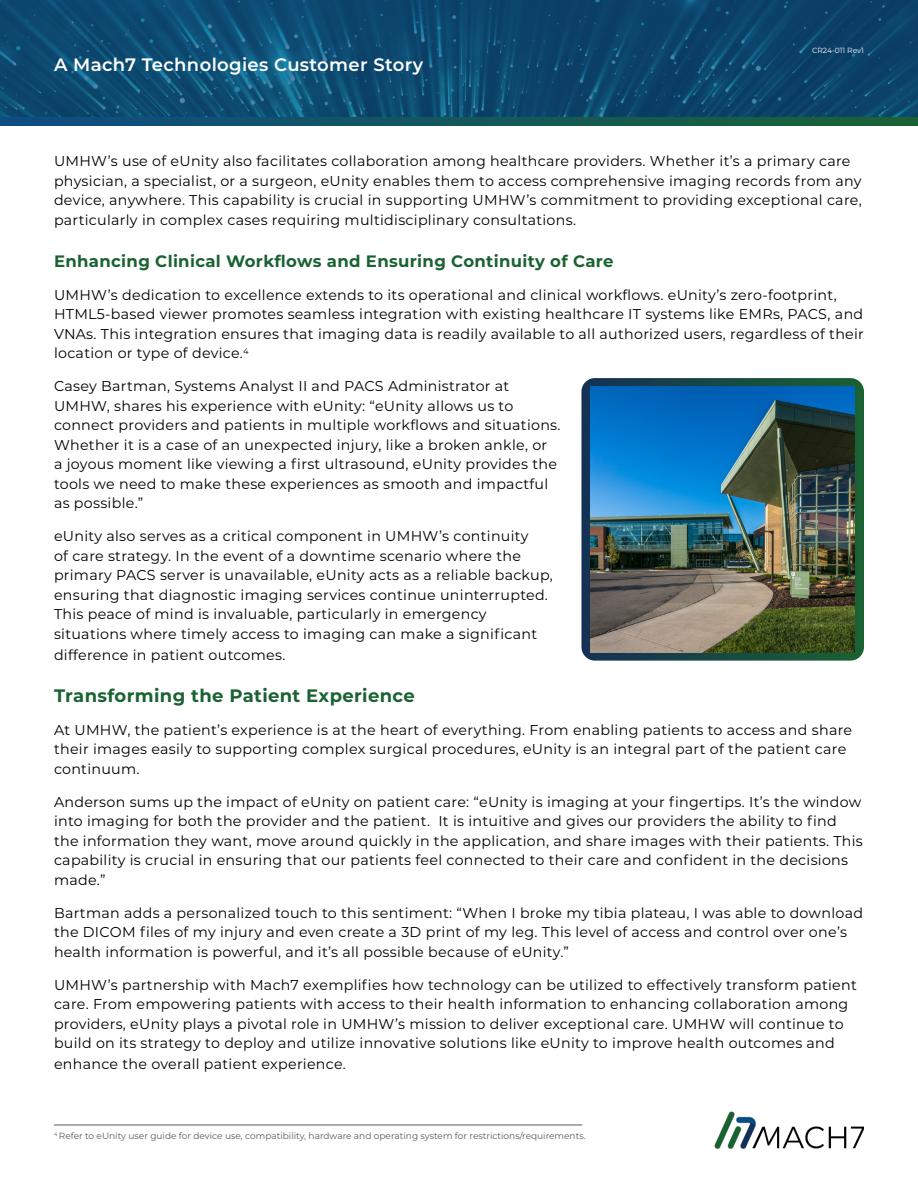
<style>
.page{position:relative;width:918px;height:1188px;background:#fff}
.page>*{position:absolute;margin:0;border:0;box-sizing:border-box;transform-origin:0 0}
.t1{font:700 18px "Montserrat";letter-spacing:.02em;color:#1a6232}
.t2{font:600 18px "Montserrat";letter-spacing:.02em;color:#fff}
.t3{font:700 16.5px "Montserrat";letter-spacing:.02em;color:#1a6232}
.t4{font:14.25px/19.5px "Montserrat";letter-spacing:.02em;color:#000}
.t5{font:9px "Montserrat";color:#58595b}
.t6{font:7.5px "Montserrat";color:#fff}
</style>
<div class="page">
<svg style="left:581px;top:378px;width:283px;height:283px;background:#24534d"></svg>
<img style="left:591px;top:386px;width:264px;height:266px">
<svg style="left:0;top:0;width:918px;height:118px;background:#0d4970"></svg>
<svg style="left:0;top:118px;width:918px;height:8px;background:#13565b"></svg>
<img style="left:715px;top:1111px;width:149px;height:37px">
<hr style="left:54px;top:1125px;width:528px;height:1px;background:#58595b">
<p class="t2" style="left:54px;top:52px;width:371px">A Mach7 Technologies Customer Story</p>
<p class="t6" style="left:812px;top:46px;width:53px">CR24-011 Rev1</p>
<p class="t4" style="left:54px;top:151px;width:809px">UMHW’s use of eUnity also facilitates collaboration among healthcare providers. Whether it’s a primary care physician, a specialist, or a surgeon, eUnity enables them to access comprehensive imaging records from any device, anywhere. This capability is crucial in supporting UMHW’s commitment to providing exceptional care, particularly in complex cases requiring multidisciplinary consultations.</p>
<p class="t3" style="left:54px;top:249px;width:561px">Enhancing Clinical Workflows and Ensuring Continuity of Care</p>
<p class="t4" style="left:54px;top:285px;width:812px">UMHW’s dedication to excellence extends to its operational and clinical workflows. eUnity’s zero-footprint, HTML5-based viewer promotes seamless integration with existing healthcare IT systems like EMRs, PACS, and VNAs. This integration ensures that imaging data is readily available to all authorized users, regardless of their location or type of device.<sup>4</sup></p>
<p class="t4" style="left:54px;top:376px;width:508px">Casey Bartman, Systems Analyst II and PACS Administrator at UMHW, shares his experience with eUnity: “eUnity allows us to connect providers and patients in multiple workflows and situations.<br>Whether it is a case of an unexpected injury, like a broken ankle, or<br>a joyous moment like viewing a first ultrasound, eUnity provides the tools we need to make these experiences as smooth and impactful as possible.”</p>
<p class="t4" style="left:54px;top:526px;width:500px">eUnity also serves as a critical component in UMHW’s continuity<br>of care strategy. In the event of a downtime scenario where the primary PACS server is unavailable, eUnity acts as a reliable backup, ensuring that diagnostic imaging services continue uninterrupted.<br>This peace of mind is invaluable, particularly in emergency situations where timely access to imaging can make a significant</p>
<p class="t4" style="left:54px;top:645px;width:233px">difference in patient outcomes.</p>
<p class="t1" style="left:54px;top:683px;width:362px">Transforming the Patient Experience</p>
<p class="t4" style="left:54px;top:720px;width:800px">At UMHW, the patient’s experience is at the heart of everything. From enabling patients to access and share their images easily to supporting complex surgical procedures, eUnity is an integral part of the patient care continuum.</p>
<p class="t4" style="left:54px;top:792px;width:810px">Anderson sums up the impact of eUnity on patient care: “eUnity is imaging at your fingertips. It’s the window into imaging for both the provider and the patient. It is intuitive and gives our providers the ability to find the information they want, move around quickly in the application, and share images with their patients. This capability is crucial in ensuring that our patients feel connected to their care and confident in the decisions made.”</p>
<p class="t4" style="left:54px;top:903px;width:811px">Bartman adds a personalized touch to this sentiment: “When I broke my tibia plateau, I was able to download the DICOM files of my injury and even create a 3D print of my leg. This level of access and control over one’s health information is powerful, and it’s all possible because of eUnity.”</p>
<p class="t4" style="left:54px;top:975px;width:804px">UMHW’s partnership with Mach7 exemplifies how technology can be utilized to effectively transform patient care. From empowering patients with access to their health information to enhancing collaboration among providers, eUnity plays a pivotal role in UMHW’s mission to deliver exceptional care. UMHW will continue to build on its strategy to deploy and utilize innovative solutions like eUnity to improve health outcomes and</p>
<p class="t4" style="left:54px;top:1054px;width:294px">enhance the overall patient experience.</p>
<p class="t5" style="left:54px;top:1130px;width:533px"><sup>4</sup> Refer to eUnity user guide for device use, compatibility, hardware and operating system for restrictions/requirements.</p>
</div>
